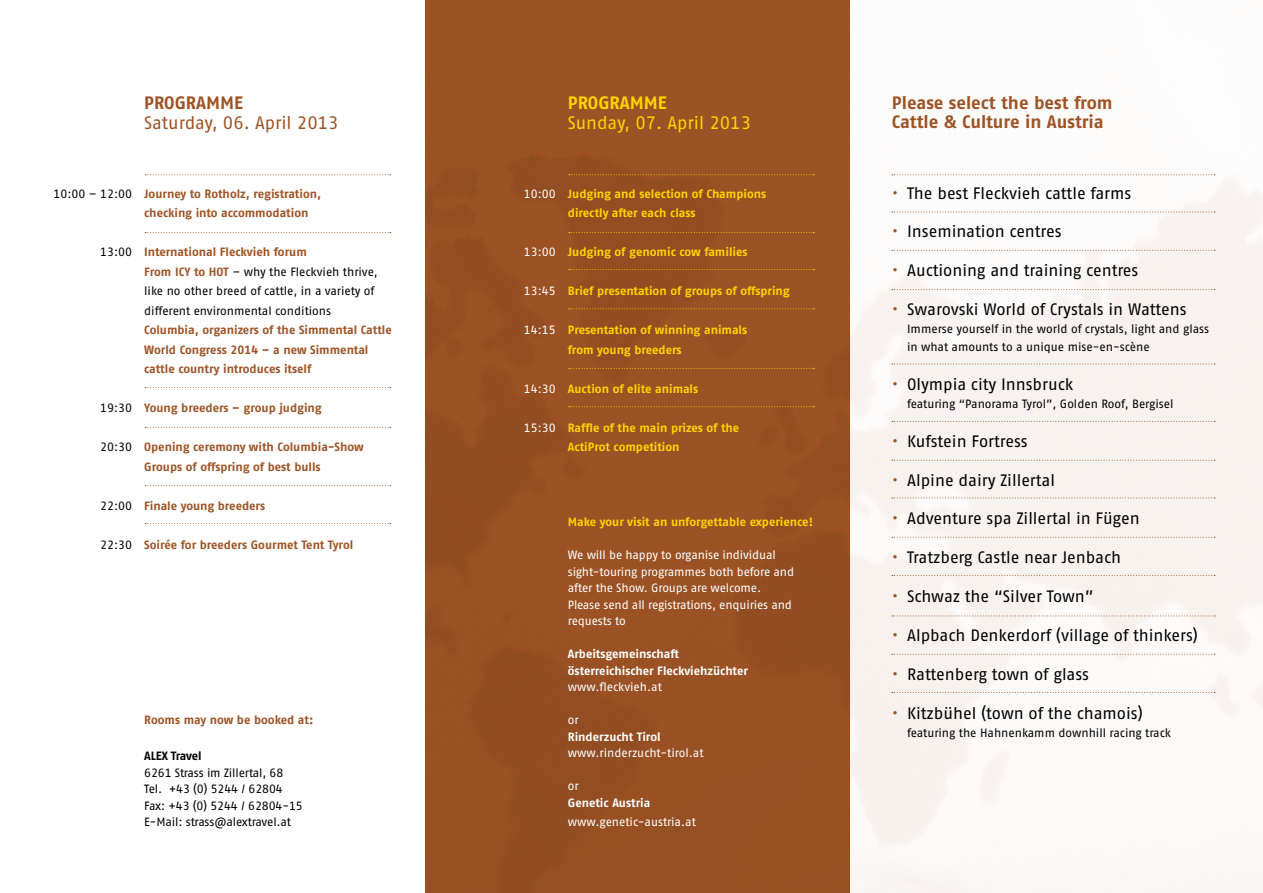
<style>
.page{position:relative;width:1263px;height:893px;background:#fff}
.page>*{position:absolute;margin:0;border:0;box-sizing:border-box;transform-origin:0 0}
.t1{font:18px/19.5px "Fago No Bold Tf";color:#9e5324}
.t2{font:18px "Fago No Regular Tf";color:#9e5324}
.t3{font:18px "Fago No Regular Tf";color:#ffd400}
.t4{font:18px "Fago No Bold Tf";color:#ffd400}
.t5{font:16.5px "Fago No Regular Tf";letter-spacing:-.005em;color:#000}
.t6{font:12px/19.5px "Fago No Bold Tf";color:#9e5324}
.t7{font:12px/16.5px "Fago No Regular Tf";letter-spacing:-.005em;color:#000}
.t8{font:12px/19.5px "Fago No Bold Tf";color:#ffd400}
.t9{font:12px/16.5px "Fago No Regular Tf";letter-spacing:-.01em;color:#fff}
.t10{font:12px/16.5px "Fago No Bold Tf";color:#fff}
.t11{font:12px "Fago No Bold Tf";letter-spacing:-.02em;color:#000}
.s1{font-family:"Fago No Regular Tf";color:#000}
.s2{color:#fff}
.s3{font-family:"Fago No Regular Tf";color:#fff}
.s4{color:#9e5324}
</style>
<div class="page">
<img style="left:425px;top:0;width:425px;height:893px">
<div style="left:850px;top:0;width:413px;height:893px;background:#fbf8f7"></div>
<svg style="left:145px;top:174px;width:246px;height:1px"></svg>
<svg style="left:569px;top:174px;width:245px;height:1px"></svg>
<svg style="left:892px;top:174px;width:323px;height:1px"></svg>
<svg style="left:892px;top:212px;width:323px;height:1px"></svg>
<svg style="left:892px;top:250px;width:323px;height:1px"></svg>
<svg style="left:892px;top:289px;width:323px;height:1px"></svg>
<svg style="left:892px;top:364px;width:323px;height:1px"></svg>
<svg style="left:892px;top:421px;width:323px;height:1px"></svg>
<svg style="left:892px;top:460px;width:323px;height:1px"></svg>
<svg style="left:892px;top:497px;width:323px;height:1px"></svg>
<svg style="left:892px;top:537px;width:323px;height:1px"></svg>
<svg style="left:892px;top:575px;width:323px;height:1px"></svg>
<svg style="left:892px;top:615px;width:323px;height:1px"></svg>
<svg style="left:892px;top:654px;width:323px;height:1px"></svg>
<svg style="left:892px;top:692px;width:323px;height:1px"></svg>
<svg style="left:145px;top:232px;width:246px;height:1px"></svg>
<svg style="left:569px;top:232px;width:245px;height:1px"></svg>
<svg style="left:569px;top:269px;width:245px;height:1px"></svg>
<svg style="left:569px;top:308px;width:245px;height:1px"></svg>
<svg style="left:569px;top:368px;width:245px;height:1px"></svg>
<svg style="left:145px;top:387px;width:246px;height:1px"></svg>
<svg style="left:569px;top:406px;width:245px;height:1px"></svg>
<svg style="left:145px;top:427px;width:246px;height:1px"></svg>
<svg style="left:145px;top:485px;width:246px;height:1px"></svg>
<svg style="left:145px;top:523px;width:246px;height:1px"></svg>
<h1 class="t1" style="left:144px;top:93px;width:12px">PROGR</h1>
<h1 class="t1" style="left:196px;top:93px;width:47px">AMME</h1>
<h1 class="t2" style="left:144px;top:112px;width:196px">Saturday, 06. April 2013</h1>
<p class="t6" style="left:144px;top:183px;width:179px;text-indent:-91px"><span class="s1">10:00 – 12:00</span> Journey to Rotholz, registration, checking into accommodation</p>
<p class="t6" style="left:132px;top:242px;width:176px;text-indent:-32px"><span class="s1">13:00</span> I nternational Fleckvieh forum<br>From ICY to HOT</p>
<p class="t7" style="left:144px;top:261px;width:235px;line-height:19.5px;text-indent:88px">– why the Fleckvieh thrive, like no other breed of cattle, in a variety of different environmental conditions</p>
<p class="t6" style="left:144px;top:320px;width:249px;text-indent:-12px">Columbia, organizers of the Simmental Cattle<br>World Congress 2014 – a new Simmental cattle country introduces itself</p>
<p class="t6" style="left:100px;top:398px;width:223px"><span class="s1">19:30</span> Young breeders – group judging</p>
<p class="t6" style="left:132px;top:437px;width:233px;text-indent:-32px"><span class="s1">20:30</span> Opening ceremony with Columbia-Show<br>G roups of offspring of best bulls</p>
<p class="t6" style="left:100px;top:495px;width:166px"><span class="s1">22:00</span> Finale young breeders</p>
<p class="t6" style="left:100px;top:534px;width:254px"><span class="s1">22:30</span> Soirée for breeders Gourmet Tent Tyrol</p>
<p class="t6" style="left:29px;top:710px;width:32px">R</p>
<p class="t6" style="left:151px;top:710px;width:164px">ooms may now be booked at:</p>
<p class="t11" style="left:144px;top:749px;width:59px">ALEX Travel</p>
<p class="t7" style="left:144px;top:764px;width:180px">6261 Strass im Zillertal, 68<br>Tel. +43 (0) 5244 / 62804<br>Fax: +43 (0) 5244 / 62804-15<br>E-Mail: strass@alextravel.at <span class="s2">oder</span></p>
<h1 class="t4" style="left:568px;top:92px;width:12px">PROGR</h1>
<h1 class="t4" style="left:620px;top:92px;width:47px">AMME</h1>
<h1 class="t3" style="left:568px;top:112px;width:185px">Sunday, 07. April 2013</h1>
<p class="t8" style="left:568px;top:183px;width:200px;text-indent:-44px"><span class="s3">10:00</span> Judging and selection of Champions directly after each class</p>
<p class="t8" style="left:524px;top:242px;width:225px"><span class="s3">13:00</span> Judging of genomic cow families</p>
<p class="t8" style="left:524px;top:281px;width:267px"><span class="s3">13:45</span> Brief presentation of groups of offspring</p>
<p class="t8" style="left:568px;top:320px;width:181px;text-indent:-44px"><span class="s3">14:15</span> Presentation of winning animals from young breeders</p>
<p class="t8" style="left:524px;top:378px;width:176px"><span class="s3">14:30</span> Auction of elite animals</p>
<p class="t8" style="left:568px;top:417px;width:173px;text-indent:-44px"><span class="s3">15:30</span> Raffle of the main prizes of the<br>ActiProt competition</p>
<p class="t8" style="left:568px;top:512px;width:247px">Make your visit an unforgettable experience!</p>
<p class="t9" style="left:568px;top:546px;width:228px">We will be happy to organise individual sight-touring programmes both before and after the Show. Groups are welcome.<br>Please send all registrations, enquiries and requests to</p>
<p class="t10" style="left:568px;top:645px;width:181px">Arbeitsgemeinschaft österreichischer Fleckviehzüchter</p>
<p class="t9" style="left:568px;top:678px;width:96px">www.fleckvieh.at</p>
<p class="t9" style="left:568px;top:711px;width:12px">or</p>
<p class="t10" style="left:568px;top:728px;width:94px">Rinderzucht Tirol</p>
<p class="t9" style="left:568px;top:744px;width:137px">www.rinderzucht-tirol.at</p>
<p class="t9" style="left:568px;top:777px;width:12px">or</p>
<p class="t10" style="left:452px;top:794px;width:32px">G</p>
<p class="t10" style="left:575px;top:794px;width:76px">enetic Austria</p>
<p class="t9" style="left:568px;top:813px;width:129px">www.genetic-austria.at</p>
<h1 class="t1" style="left:892px;top:93px;width:222px">Please select the best from<br>Cattle &amp; Culture in Austria</h1>
<h2 class="t5" style="left:892px;top:184px;width:241px"><span class="s4">•</span> The best Fleckvieh cattle farms</h2>
<h2 class="t5" style="left:892px;top:222px;width:171px"><span class="s4">•</span> Insemination centres</h2>
<h2 class="t5" style="left:892px;top:261px;width:248px"><span class="s4">•</span> Auctioning and training centres</h2>
<h2 class="t5" style="left:892px;top:300px;width:296px"><span class="s4">•</span> Swarovski World of Crystals in Wattens</h2>
<p class="t7" style="left:907px;top:320px;width:303px;line-height:18px">Immerse yourself in the world of crystals, light and glass in what amounts to a unique mise-en-scène</p>
<h2 class="t5" style="left:892px;top:375px;width:183px"><span class="s4">•</span> Olympia city Innsbruck</h2>
<p class="t7" style="left:907px;top:395px;width:268px">featuring “Panorama Tyrol”, Golden Roof, Bergisel</p>
<h2 class="t5" style="left:892px;top:432px;width:137px"><span class="s4">•</span> Kufstein Fortress</h2>
<h2 class="t5" style="left:892px;top:470px;width:164px"><span class="s4">•</span> Alpine dairy Zillertal</h2>
<h2 class="t5" style="left:892px;top:509px;width:249px"><span class="s4">•</span> Adventure spa Zillertal in Fügen</h2>
<h2 class="t5" style="left:892px;top:548px;width:231px"><span class="s4">•</span> Tratzberg Castle near Jenbach</h2>
<h2 class="t5" style="left:892px;top:587px;width:203px"><span class="s4">•</span> Schwaz the “Silver Town”</h2>
<h2 class="t5" style="left:892px;top:626px;width:308px"><span class="s4">•</span> Alpbach Denkerdorf (village of thinkers)</h2>
<h2 class="t5" style="left:892px;top:665px;width:199px"><span class="s4">•</span> Rattenberg town of glass</h2>
<h2 class="t5" style="left:892px;top:703px;width:252px"><span class="s4">•</span> Kitzbühel (town of the chamois)</h2>
<p class="t7" style="left:907px;top:724px;width:265px">featuring the Hahnenkamm downhill racing track</p>
</div>
